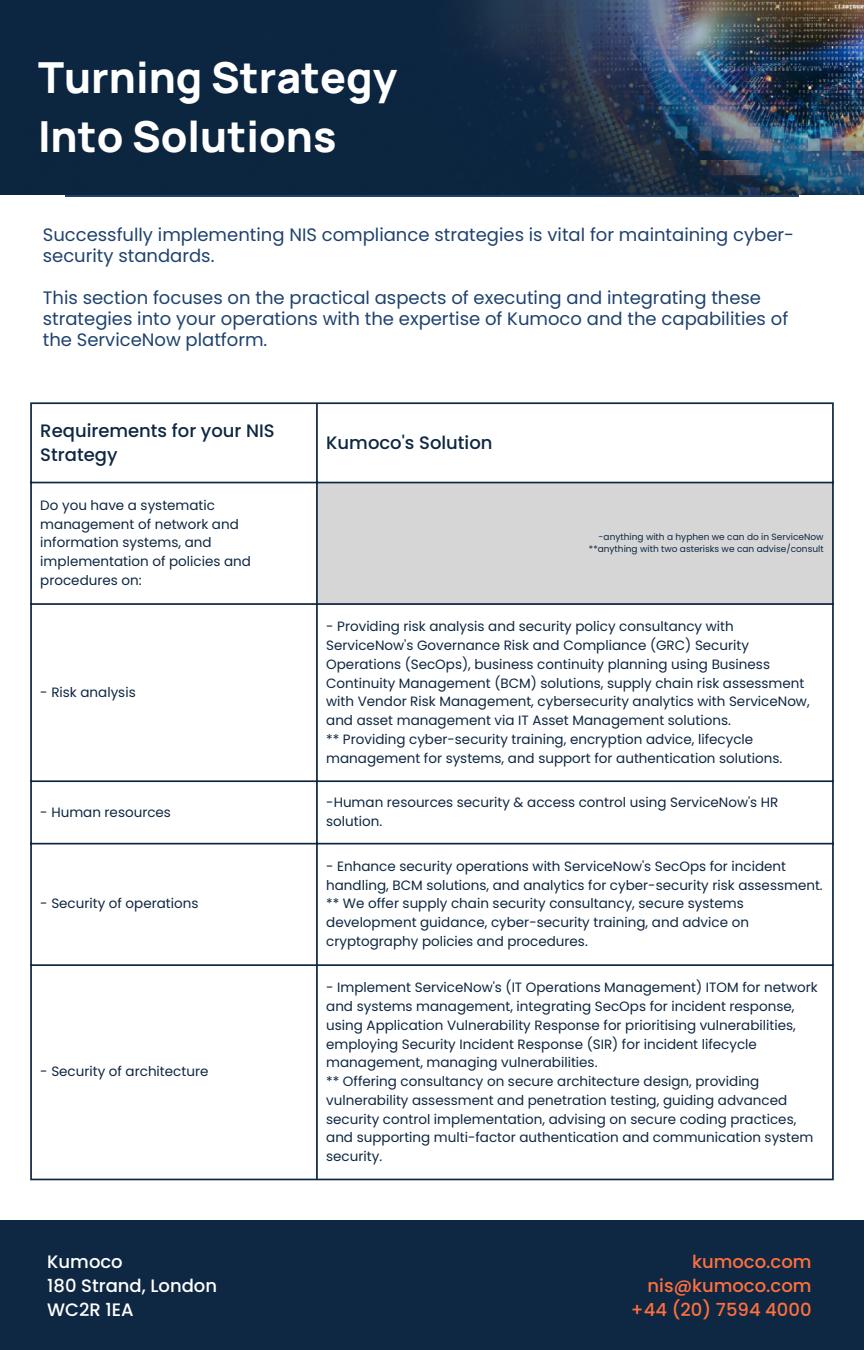
<style>
.page{position:relative;width:864px;height:1350px;background:#fff}
.page>*{position:absolute;margin:0;border:0;box-sizing:border-box;transform-origin:0 0}
.t1{font:800 42.75px/58.9px "Manrope";color:#fff}
.t2{font:18px/20.9px "Poppins";color:#1f426f}
.t3{font:500 18px/24.8px "Poppins";color:#0e2742}
.t4{font:500 18px/24.1px "Poppins";color:#ff703e;text-align:right}
.t5{font:500 18px/24.1px "Poppins";color:#fff}
.t6{font:13.5px/18.7px "Poppins";color:#0e2742}
.t7{font:9px "Poppins";color:#0e2742}
</style>
<div class="page">
<hr style="left:65px;top:194px;width:734px;height:2px;background:#1f426f">
<img style="left:0;top:0;width:864px;height:195px">
<div style="left:0;top:1220px;width:864px;height:130px;background:#0e2742"></div>
<div style="left:317px;top:482px;width:516px;height:122px;background:#d6d6d6"></div>
<hr style="left:30px;top:404px;width:2px;height:775px;background:#0e2742">
<hr style="left:316px;top:404px;width:2px;height:775px;background:#0e2742">
<hr style="left:832px;top:404px;width:2px;height:775px;background:#0e2742">
<hr style="left:30px;top:402px;width:804px;height:2px;background:#0e2742">
<hr style="left:30px;top:482px;width:804px;height:1px;background:#0e2742">
<hr style="left:30px;top:603px;width:804px;height:2px;background:#0e2742">
<hr style="left:30px;top:780px;width:804px;height:2px;background:#0e2742">
<hr style="left:30px;top:843px;width:804px;height:2px;background:#0e2742">
<hr style="left:30px;top:964px;width:804px;height:2px;background:#0e2742">
<hr style="left:30px;top:1179px;width:804px;height:1px;background:#0e2742">
<p class="t1" style="left:38px;top:47px;width:361px">Turning Strategy<br>Into Solutions</p>
<p class="t2" style="left:43px;top:224px;width:753px">Successfully implementing NIS compliance strategies is vital for maintaining cyber&shy;security standards.</p>
<p class="t2" style="left:43px;top:287px;width:747px">This section focuses on the practical aspects of executing and integrating these strategies into your operations with the expertise of Kumoco and the capabilities of the ServiceNow platform.</p>
<p class="t3" style="left:40px;top:418px;width:236px">Requirements for your NIS<br>Strategy</p>
<p class="t3" style="left:326px;top:430px;width:168px">Kumoco's Solution</p>
<p class="t6" style="left:40px;top:496px;width:212px">Do you have a systematic management of network and information systems, and implementation of policies and procedures on:</p>
<p class="t7" style="left:599px;top:530px;width:226px">-anything with a hyphen we can do in ServiceNow</p>
<p class="t7" style="left:589px;top:542px;width:236px">**anything with two asterisks we can advise/consult</p>
<p class="t6" style="left:40px;top:683px;width:97px">- Risk analysis</p>
<p class="t6" style="left:326px;top:617px;width:485px">- Providing risk analysis and security policy consultancy with ServiceNow's Governance Risk and Compliance (GRC) Security Operations (SecOps), business continuity planning using Business Continuity Management (BCM) solutions, supply chain risk assessment with Vendor Risk Management, cybersecurity analytics with ServiceNow, and asset management via IT Asset Management solutions.</p>
<p class="t6" style="left:326px;top:730px;width:458px">** Providing cyber-security training, encryption advice, lifecycle management for systems, and support for authentication solutions.</p>
<p class="t6" style="left:40px;top:803px;width:132px">- Human resources</p>
<p class="t6" style="left:326px;top:793px;width:454px">-Human resources security &amp; access control using ServiceNow's HR solution.</p>
<p class="t6" style="left:40px;top:894px;width:160px">- Security of operations</p>
<p class="t6" style="left:40px;top:1062px;width:170px">- Security of architecture</p>
<p class="t6" style="left:326px;top:857px;width:498px">- Enhance security operations with ServiceNow's SecOps for incident handling, BCM solutions, and analytics for cyber-security risk assessment.</p>
<p class="t6" style="left:326px;top:894px;width:424px">** We offer supply chain security consultancy, secure systems development guidance, cyber-security training, and advice on cryptography policies and procedures.</p>
<p class="t6" style="left:326px;top:978px;width:493px">- Implement ServiceNow's (IT Operations Management) ITOM for network and systems management, integrating SecOps for incident response, using Application Vulnerability Response for prioritising vulnerabilities, employing Security Incident Response (SIR) for incident lifecycle management, managing vulnerabilities.</p>
<p class="t6" style="left:326px;top:1072px;width:489px">** Offering consultancy on secure architecture design, providing vulnerability assessment and penetration testing, guiding advanced security control implementation, advising on secure coding practices, and supporting multi-factor authentication and communication system security.</p>
<h2 class="t5" style="left:47px;top:1249px;width:171px">Kumoco<br>180 Strand, London<br>WC2R 1EA</h2>
<h2 class="t4" style="left:631px;top:1249px;width:182px">kumoco.com nis@kumoco.com +44 (20) 7594 4000</h2>
</div>
